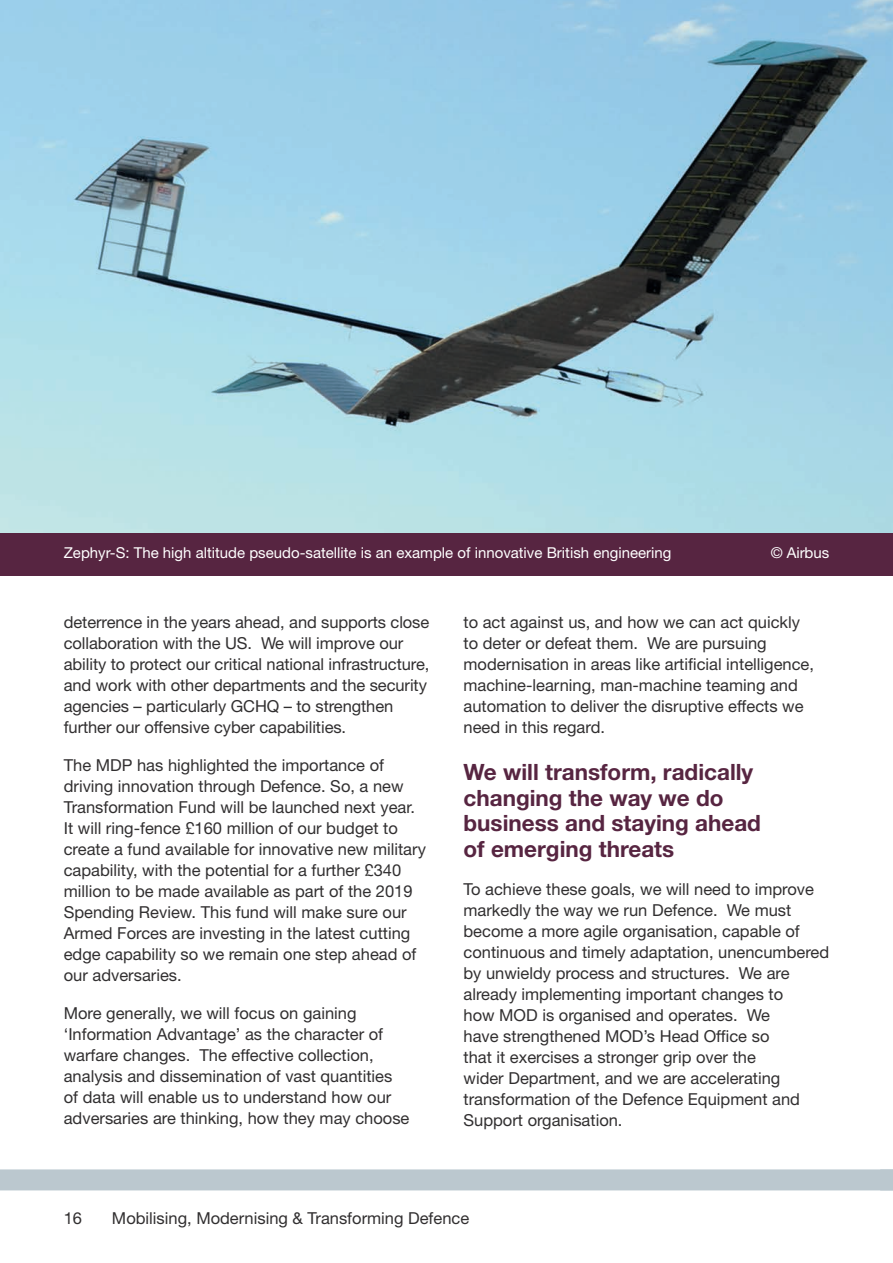
<style>
.page{position:relative;width:893px;height:1263px;background:#fff}
.page>*{position:absolute;margin:0;border:0;box-sizing:border-box;transform-origin:0 0}
.Body_Text{font:700 22.5px/25.5px "Helvetica Neue LT Std";color:#572541}
.Body_Text-2{font:16.5px/21px "Helvetica Neue LT Std";color:#312f30}
.t1{font:15px "Helvetica Neue LT Std";color:#fff}
</style>
<div class="page">
<div style="left:0;top:1169px;width:893px;height:21px;background:#bbc8cf"></div>
<img style="left:0;top:0;width:893px;height:533px">
<div style="left:0;top:533px;width:893px;height:42px;background:#572541"></div>
<p class="t1" style="left:64px;top:543px;width:609px">Zephyr-S: The high altitude pseudo-satellite is an example of innovative British engineering</p>
<p class="t1" style="left:771px;top:543px;width:60px">© Airbus</p>
<p class="Body_Text-2" style="left:64px;top:612px;width:367px">deterrence in the years ahead, and supports close collaboration with the US. We will improve our ability to protect our critical national infrastructure, and work with other departments and the security agencies – particularly GCHQ – to strengthen further our offensive cyber capabilities.</p>
<p class="Body_Text-2" style="left:64px;top:755px;width:364px">The MDP has highlighted the importance of driving innovation through Defence. So, a new Transformation Fund will be launched next year.<br>It will ring-fence £160 million of our budget to create a fund available for innovative new military capability, with the potential for a further £340 million to be made available as part of the 2019<br>Spending Review. This fund will make sure our Armed Forces are investing in the latest cutting edge capability so we remain one step ahead of our adversaries.</p>
<p class="Body_Text-2" style="left:64px;top:1003px;width:347px">More generally, we will focus on gaining ‘Information Advantage’ as the character of warfare changes. The effective collection, analysis and dissemination of vast quantities of data will enable us to understand how our adversaries are thinking, how they may choose</p>
<p class="Body_Text-2" style="left:463px;top:612px;width:352px">to act against us, and how we can act quickly to deter or defeat them. We are pursuing modernisation in areas like artificial intelligence, machine-learning, man-machine teaming and automation to deliver the disruptive effects we need in this regard.</p>
<p class="Body_Text" style="left:463px;top:759px;width:299px">We will transform, radically changing the way we do business and staying ahead of emerging threats</p>
<p class="Body_Text-2" style="left:463px;top:878px;width:367px">To achieve these goals, we will need to improve markedly the way we run Defence. We must become a more agile organisation, capable of continuous and timely adaptation, unencumbered by unwieldy process and structures. We are already implementing important changes to<br>how MOD is organised and operates. We<br>have strengthened MOD’s Head Office so<br>that it exercises a stronger grip over the<br>wider Department, and we are accelerating transformation of the Defence Equipment and Support organisation.</p>
<p class="Body_Text-2" style="left:64px;top:1207px;width:20px">16</p>
<p class="Body_Text-2" style="left:112px;top:1207px;width:359px">Mobilising, Modernising &amp; Transforming Defence</p>
</div>
